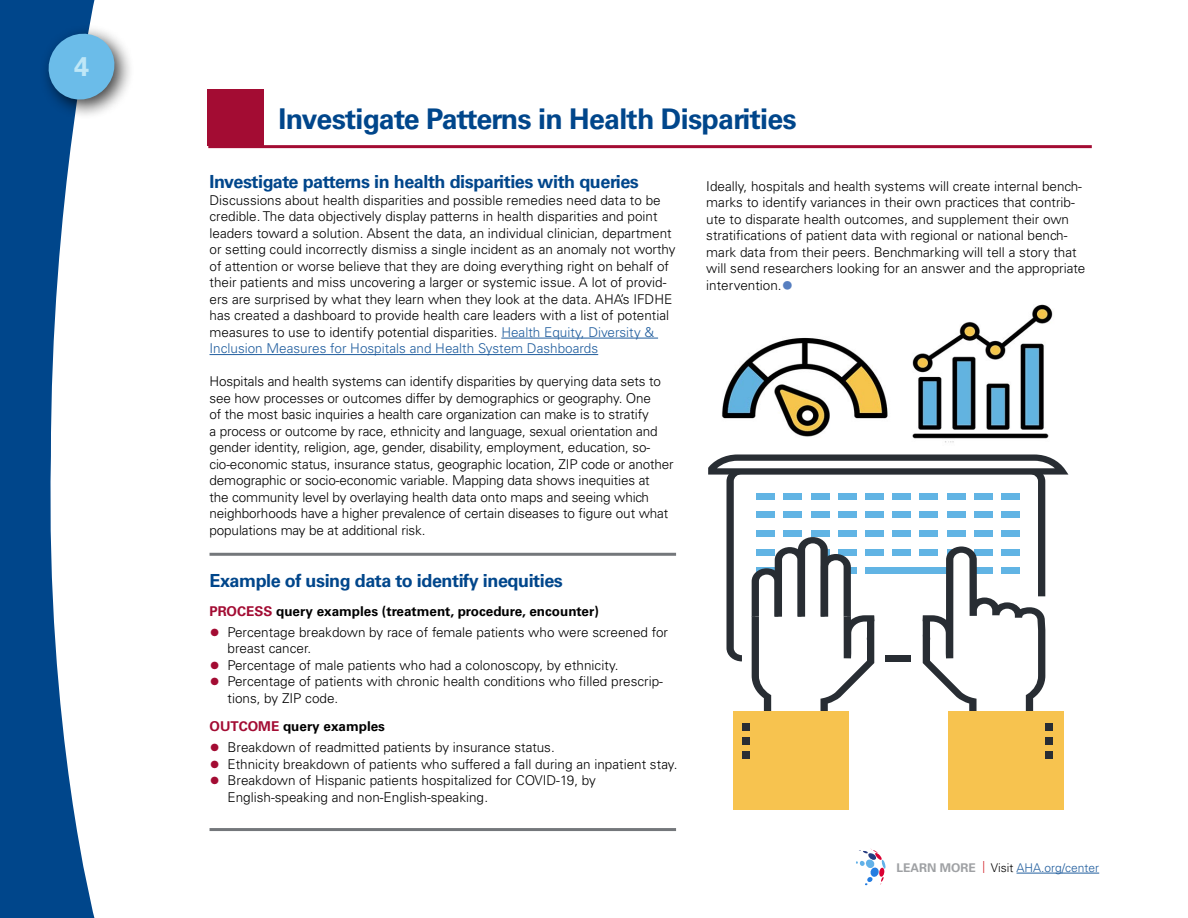
<style>
.page{position:relative;width:1188px;height:918px;background:#fff}
.page>*{position:absolute;margin:0;border:0;box-sizing:border-box;transform-origin:0 0}
.t1{font:700 28.5px "Univers LT Std";letter-spacing:-.025em;color:#00468b}
.t2{font:700 27px "Univers LT Std";color:#bfe7f7}
.t3{font:700 18px "Univers LT Std";letter-spacing:-.025em;color:#00468b}
.t4{font:300 13.5px/16.5px "Univers LT Std";color:#000}
.t5{font:700 13.5px "Univers LT Std";color:#000}
.t6{font:300 12px "Univers LT Std";color:#215e9e}
.s1{color:#215e9e}
.s2{color:#a30c33}
.s3{font-size:21px;color:#a30c33}
.s4{font-size:24px;color:#567ec0}
.s5{font-weight:700;color:#9fa1a4}
.s6{color:#d2232a}
.s7{color:#000}
</style>
<div class="page">
<img style="left:722px;top:304px;width:331px;height:139px">
<svg style="left:726px;top:475px;width:319px;height:186px"></svg>
<div style="left:756px;top:493px;width:19px;height:6px;background:#61b4e4"></div>
<div style="left:783px;top:493px;width:19px;height:6px;background:#61b4e4"></div>
<div style="left:811px;top:493px;width:18px;height:6px;background:#61b4e4"></div>
<div style="left:838px;top:493px;width:19px;height:6px;background:#61b4e4"></div>
<div style="left:865px;top:493px;width:19px;height:6px;background:#61b4e4"></div>
<div style="left:892px;top:493px;width:19px;height:6px;background:#61b4e4"></div>
<div style="left:919px;top:493px;width:19px;height:6px;background:#61b4e4"></div>
<div style="left:947px;top:493px;width:19px;height:6px;background:#61b4e4"></div>
<div style="left:974px;top:493px;width:19px;height:6px;background:#61b4e4"></div>
<div style="left:1001px;top:493px;width:19px;height:6px;background:#61b4e4"></div>
<div style="left:756px;top:512px;width:19px;height:6px;background:#61b4e4"></div>
<div style="left:783px;top:512px;width:19px;height:6px;background:#61b4e4"></div>
<div style="left:811px;top:512px;width:18px;height:6px;background:#61b4e4"></div>
<div style="left:838px;top:512px;width:19px;height:6px;background:#61b4e4"></div>
<div style="left:865px;top:512px;width:19px;height:6px;background:#61b4e4"></div>
<div style="left:892px;top:512px;width:19px;height:6px;background:#61b4e4"></div>
<div style="left:919px;top:512px;width:19px;height:6px;background:#61b4e4"></div>
<div style="left:947px;top:512px;width:19px;height:6px;background:#61b4e4"></div>
<div style="left:974px;top:512px;width:19px;height:6px;background:#61b4e4"></div>
<div style="left:1001px;top:512px;width:19px;height:6px;background:#61b4e4"></div>
<div style="left:756px;top:530px;width:19px;height:7px;background:#61b4e4"></div>
<div style="left:783px;top:530px;width:19px;height:7px;background:#61b4e4"></div>
<div style="left:811px;top:530px;width:18px;height:7px;background:#61b4e4"></div>
<div style="left:838px;top:530px;width:19px;height:7px;background:#61b4e4"></div>
<div style="left:865px;top:530px;width:19px;height:7px;background:#61b4e4"></div>
<div style="left:892px;top:530px;width:19px;height:7px;background:#61b4e4"></div>
<div style="left:919px;top:530px;width:19px;height:7px;background:#61b4e4"></div>
<div style="left:947px;top:530px;width:19px;height:7px;background:#61b4e4"></div>
<div style="left:974px;top:530px;width:19px;height:7px;background:#61b4e4"></div>
<div style="left:1001px;top:530px;width:19px;height:7px;background:#61b4e4"></div>
<div style="left:865px;top:549px;width:19px;height:6px;background:#61b4e4"></div>
<div style="left:892px;top:549px;width:19px;height:6px;background:#61b4e4"></div>
<div style="left:919px;top:549px;width:19px;height:6px;background:#61b4e4"></div>
<div style="left:865px;top:568px;width:101px;height:6px;background:#61b4e4"></div>
<svg style="left:709px;top:454px;width:359px;height:21px"></svg>
<svg style="left:923px;top:546px;width:122px;height:165px"></svg>
<svg style="left:752px;top:537px;width:123px;height:174px"></svg>
<div style="left:948px;top:711px;width:115px;height:98px;background:#f7c34f"></div>
<div style="left:734px;top:711px;width:115px;height:98px;background:#f7c34f"></div>
<div style="left:742px;top:723px;width:8px;height:8px;background:#282d33"></div>
<div style="left:742px;top:737px;width:8px;height:8px;background:#282d33"></div>
<div style="left:742px;top:751px;width:8px;height:8px;background:#282d33"></div>
<div style="left:1045px;top:723px;width:7px;height:8px;background:#282d33"></div>
<div style="left:1045px;top:737px;width:7px;height:8px;background:#282d33"></div>
<div style="left:1045px;top:751px;width:7px;height:8px;background:#282d33"></div>
<hr style="left:501px;top:338px;width:157px;height:1px;background:#215e9e">
<hr style="left:210px;top:354px;width:388px;height:1px;background:#215e9e">
<hr style="left:208px;top:145px;width:884px;height:3px;background:#a30c33">
<div style="left:207px;top:90px;width:57px;height:56px;background:#a30c33"></div>
<hr style="left:210px;top:553px;width:466px;height:3px;background:#74777b">
<hr style="left:210px;top:828px;width:466px;height:3px;background:#74777b">
<hr style="left:1017px;top:873px;width:82px;height:1px;background:#215e9e">
<svg style="left:856px;top:849px;width:30px;height:36px"></svg>
<svg style="left:0;top:0;width:94px;height:918px;fill:#00468b"></svg>
<div style="left:39px;top:24px;width:95px;height:96px;background:#000;opacity:.75"></div>
<svg style="left:45px;top:30px;width:73px;height:73px;background:#63a3cb"></svg>
<h2 class="t2" style="left:74px;top:51px;width:17px">4</h2>
<h1 class="t1" style="left:279px;top:102px;width:520px">Investigate Patterns in Health Disparities</h1>
<h3 class="t3" style="left:210px;top:171px;width:431px">Investigate patterns in health disparities with queries</h3>
<p class="t4" style="left:210px;top:192px;width:468px">Discussions about health disparities and possible remedies need data to be credible. The data objectively display patterns in health disparities and point leaders toward a solution. Absent the data, an individual clinician, department or setting could incorrectly dismiss a single incident as an anomaly not worthy of attention or worse believe that they are doing everything right on behalf of their patients and miss uncovering a larger or systemic issue. A lot of provid&shy;ers are surprised by what they learn when they look at the data. AHA’s IFDHE has created a dashboard to provide health care leaders with a list of potential measures to use to identify potential disparities. <span class="s1">Health Equity, Diversity &amp; Inclusion Measures for Hospitals and Health System Dashboards</span></p>
<p class="t4" style="left:210px;top:373px;width:466px">Hospitals and health systems can identify disparities by querying data sets to see how processes or outcomes differ by demographics or geography. One<br>of the most basic inquiries a health care organization can make is to stratify<br>a process or outcome by race, ethnicity and language, sexual orientation and gender identity, religion, age, gender, disability, employment, education, so&shy;cio-economic status, insurance status, geographic location, ZIP code or another demographic or socio-economic variable. Mapping data shows inequities at<br>the community level by overlaying health data onto maps and seeing which neighborhoods have a higher prevalence of certain diseases to figure out what populations may be at additional risk.</p>
<h3 class="t3" style="left:210px;top:570px;width:355px">Example of using data to identify inequities</h3>
<p class="t5" style="left:210px;top:603px;width:391px"><span class="s2">PROCESS</span> query examples (treatment, procedure, encounter)</p>
<p class="t4" style="left:228px;top:624px;width:442px;text-indent:-18px"><span class="s3">•</span> Percentage breakdown by race of female patients who were screened for breast cancer.</p>
<p class="t4" style="left:210px;top:657px;width:411px"><span class="s3">•</span> Percentage of male patients who had a colonoscopy, by ethnicity.</p>
<p class="t4" style="left:228px;top:673px;width:437px;text-indent:-18px"><span class="s3">•</span> Percentage of patients with chronic health conditions who filled prescrip&shy;tions, by ZIP code.</p>
<p class="t5" style="left:210px;top:719px;width:177px"><span class="s2">OUTCOME</span> query examples</p>
<p class="t4" style="left:210px;top:739px;width:347px"><span class="s3">•</span> Breakdown of readmitted patients by insurance status.</p>
<p class="t4" style="left:210px;top:756px;width:469px"><span class="s3">•</span> Ethnicity breakdown of patients who suffered a fall during an inpatient stay.</p>
<p class="t4" style="left:228px;top:772px;width:370px;text-indent:-18px"><span class="s3">•</span> Breakdown of Hispanic patients hospitalized for COVID-19, by<br>English-speaking and non-English-speaking.</p>
<p class="t4" style="left:706px;top:178px;width:381px">Ideally, hospitals and health systems will create internal bench&shy;marks to identify variances in their own practices that contrib&shy;ute to disparate health outcomes, and supplement their own stratifications of patient data with regional or national bench&shy;mark data from their peers. Benchmarking will tell a story that will send researchers looking for an answer and the appropriate intervention.<span class="s4">•</span></p>
<p class="t6" style="left:896px;top:860px;width:204px"><span class="s5">LEARN MORE</span> <span class="s6">|</span> <span class="s7">Visit</span> AHA.org/center</p>
</div>
